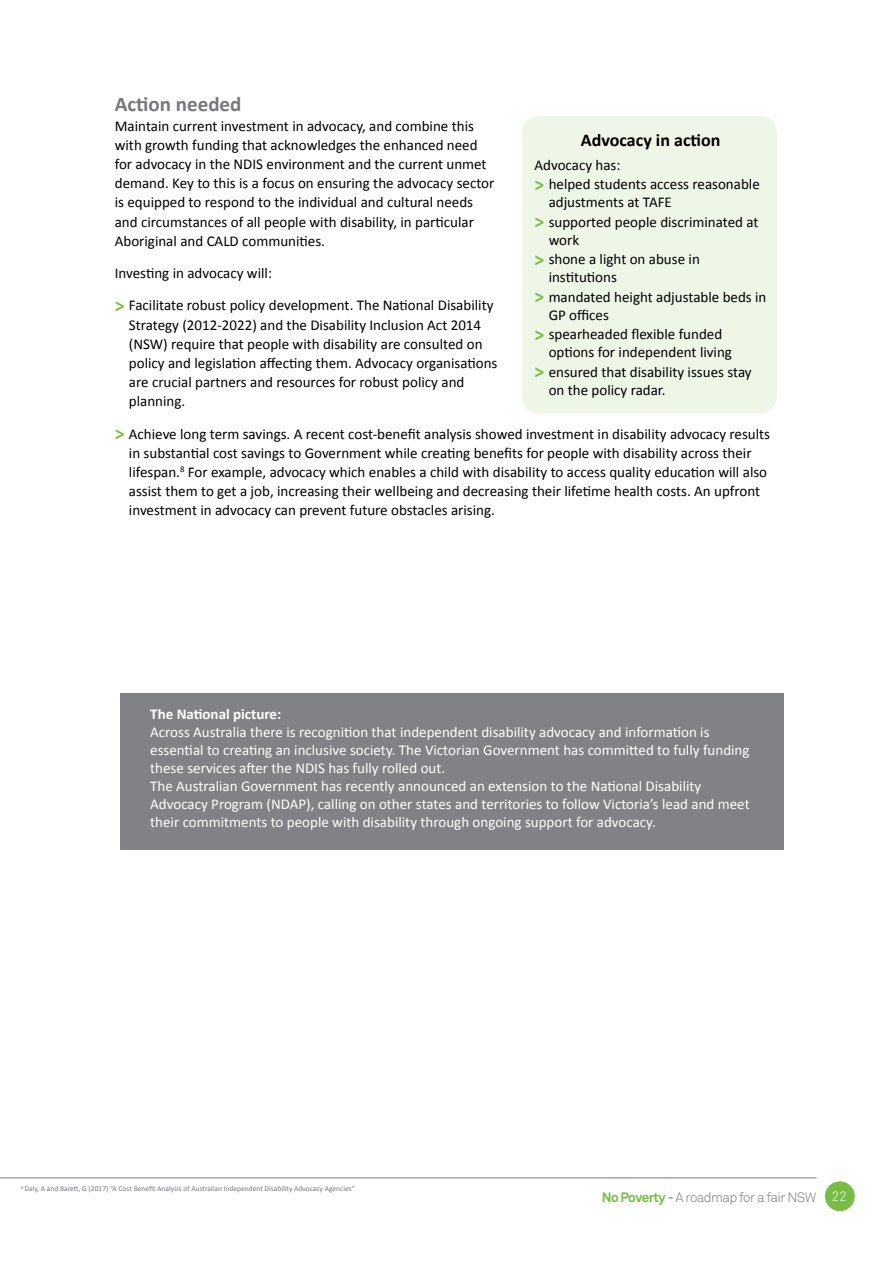
<style>
.page{position:relative;width:893px;height:1263px;background:#fff}
.page>*{position:absolute;margin:0;border:0;box-sizing:border-box;transform-origin:0 0}
.t1{font:700 21px "Calibri";color:#77787b}
.t2{font:700 18px "Calibri";color:#000}
.t3{font:15px/19.2px "Calibri";color:#000}
.t4{font:15px/18px "Calibri";color:#fff}
.t5{font:700 15px "Calibri";color:#fff}
.t6{font:300 13.5px "Akkurat";letter-spacing:-.04em;color:#77787b}
.t7{font:7.5px "Calibri";color:#77787b}
.s1{font-weight:700;font-size:19.5px;color:#77bd43}
.s2{font-weight:700;color:#77bd43}
.s3{font-weight:400}
.s4{color:#fff}
</style>
<div class="page">
<div style="left:522px;top:116px;width:255px;height:298px;background:#eef6e7;border-radius:18px"></div>
<div style="left:120px;top:693px;width:664px;height:157px;background:#808285"></div>
<hr style="left:0;top:1177px;width:816px;height:1px;background:#77787b">
<div style="left:825px;top:1181px;width:30px;height:30px;background:#77bd43;border-radius:50%"></div>
<h1 class="t1" style="left:115px;top:91px;width:128px">Action needed</h1>
<p class="t3" style="left:115px;top:116px;width:381px">Maintain current investment in advocacy, and combine this with growth funding that acknowledges the enhanced need for advocacy in the NDIS environment and the current unmet demand. Key to this is a focus on ensuring the advocacy sector is equipped to respond to the individual and cultural needs and circumstances of all people with disability, in particular Aboriginal and CALD communities.</p>
<p class="t3" style="left:115px;top:257px;width:380px;line-height:32.2px">Investing in advocacy will:<br><span class="s1">&gt;</span> Facilitate robust policy development. The National Disability</p>
<p class="t3" style="left:129px;top:315px;width:370px">Strategy (2012-2022) and the Disability Inclusion Act 2014 (NSW) require that people with disability are consulted on policy and legislation affecting them. Advocacy organisations are crucial partners and resources for robust policy and planning.</p>
<p class="t3" style="left:129px;top:424px;width:643px;text-indent:-14px"><span class="s1">&gt;</span> Achieve long term savings. A recent cost-benefit analysis showed investment in disability advocacy results in substantial cost savings to Government while creating benefits for people with disability across their lifespan.<sup>8</sup> For example, advocacy which enables a child with disability to access quality education will also assist them to get a job, increasing their wellbeing and decreasing their lifetime health costs. An upfront investment in advocacy can prevent future obstacles arising.</p>
<p class="t2" style="left:581px;top:128px;width:141px">Advocacy in action</p>
<p class="t3" style="left:534px;top:155px;width:227px">Advocacy has:<br><span class="s1">&gt;</span> helped students access reasonable</p>
<p class="t3" style="left:534px;top:192px;width:226px;text-indent:14px">adjustments at TAFE<br><span class="s1">&gt;</span> supported people discriminated at</p>
<p class="t3" style="left:534px;top:230px;width:167px;text-indent:14px">work<br><span class="s1">&gt;</span> shone a light on abuse in</p>
<p class="t3" style="left:534px;top:267px;width:233px;text-indent:14px">institutions<br><span class="s1">&gt;</span> mandated height adjustable beds in</p>
<p class="t3" style="left:534px;top:305px;width:189px;text-indent:14px">GP offices<br><span class="s1">&gt;</span> spearheaded flexible funded</p>
<p class="t3" style="left:534px;top:342px;width:219px;text-align:center">options for independent living<br><span class="s1">&gt;</span> ensured that disability issues stay</p>
<p class="t3" style="left:549px;top:380px;width:118px">on the policy radar.</p>
<p class="t5" style="left:150px;top:705px;width:133px">The National picture:</p>
<p class="t4" style="left:150px;top:723px;width:601px">Across Australia there is recognition that independent disability advocacy and information is essential to creating an inclusive society. The Victorian Government has committed to fully funding these services after the NDIS has fully rolled out.<br>The Australian Government has recently announced an extension to the National Disability Advocacy Program (NDAP), calling on other states and territories to follow Victoria’s lead and meet their commitments to people with disability through ongoing support for advocacy.</p>
<p class="t7" style="left:21px;top:1184px;width:335px"><sup>8</sup> Daly, A and Barett, G (2017) “A Cost Benefit Analysis of Australian Independent Disability Advocacy Agencies”</p>
<p class="t6" style="left:602px;top:1189px;width:247px"><span class="s2">No Poverty</span> <span class="s3">-</span> A roadmap for a fair NSW <span class="s4">22</span></p>
</div>
